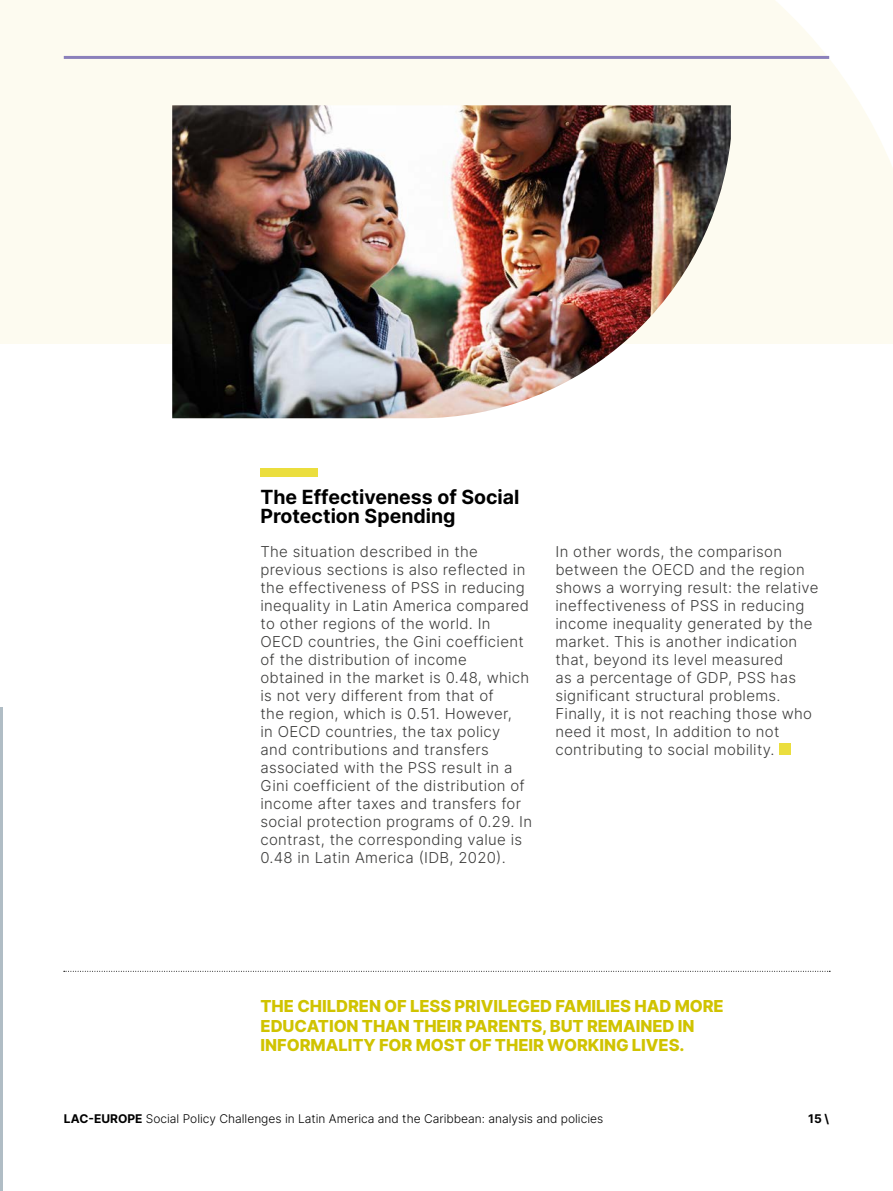
<style>
.page{position:relative;width:893px;height:1191px;background:#fff}
.page>*{position:absolute;margin:0;border:0;box-sizing:border-box;transform-origin:0 0}
._6__TIT_1_2_1_LAC_EU{font:700 19.5px/19.5px "Inter";color:#000}
._2__DESTACADOS_LATER{font:800 16.5px/19.5px "Inter";letter-spacing:-.005em;color:#d0c300}
._4__Texto_corrido_LA{font:300 15px/18px "Inter";letter-spacing:.02em;color:#3c3c3b}
.t1{font:300 12px "Inter";color:#000}
.t2{font:700 12px "Inter";color:#000}
.s1{font-weight:700}
</style>
<div class="page">
<hr style="left:0;top:707px;width:2px;height:484px;background:#b0bdc5">
<div style="left:260px;top:468px;width:58px;height:8px;background:#ebde3e"></div>
<div style="left:779px;top:743px;width:11px;height:11px;background:#ebde3e"></div>
<div style="left:0;top:0;width:893px;height:344px;background:#fdfbf0"></div>
<img style="left:172px;top:105px;width:559px;height:313px">
<hr style="left:64px;top:56px;width:765px;height:3px;background:#8b80bb">
<svg style="left:64px;top:971px;width:766px;height:1px"></svg>
<p class="_6__TIT_1_2_1_LAC_EU" style="left:260px;top:487px;width:261px">The Effectiveness of Social<br>Protection Spending</p>
<p class="_4__Texto_corrido_LA" style="left:260px;top:542px;width:273px">The situation described in the previous sections is also reflected in the effectiveness of PSS in reducing inequality in Latin America compared to other regions of the world. In OECD countries, the Gini coefficient of the distribution of income obtained in the market is 0.48, which is not very different from that of<br>the region, which is 0.51. However,<br>in OECD countries, the tax policy<br>and contributions and transfers associated with the PSS result in a Gini coefficient of the distribution of income after taxes and transfers for social protection programs of 0.29. In contrast, the corresponding value is 0.48 in Latin America (IDB, 2020).</p>
<p class="_4__Texto_corrido_LA" style="left:555px;top:542px;width:265px">In other words, the comparison between the OECD and the region shows a worrying result: the relative ineffectiveness of PSS in reducing income inequality generated by the market. This is another indication that, beyond its level measured<br>as a percentage of GDP, PSS has significant structural problems.<br>Finally, it is not reaching those who need it most, In addition to not contributing to social mobility.</p>
<p class="_2__DESTACADOS_LATER" style="left:261px;top:996px;width:465px">THE CHILDREN OF LESS PRIVILEGED FAMILIES HAD MORE<br>EDUCATION THAN THEIR PARENTS, BUT REMAINED IN<br>INFORMALITY FOR MOST OF THEIR WORKING LIVES.</p>
<p class="t1" style="left:64px;top:1109px;width:541px"><span class="s1">LAC-EUROPE</span> Social Policy Challenges in Latin America and the Caribbean: analysis and policies</p>
<p class="t2" style="left:808px;top:1109px;width:23px">15 \</p>
</div>
